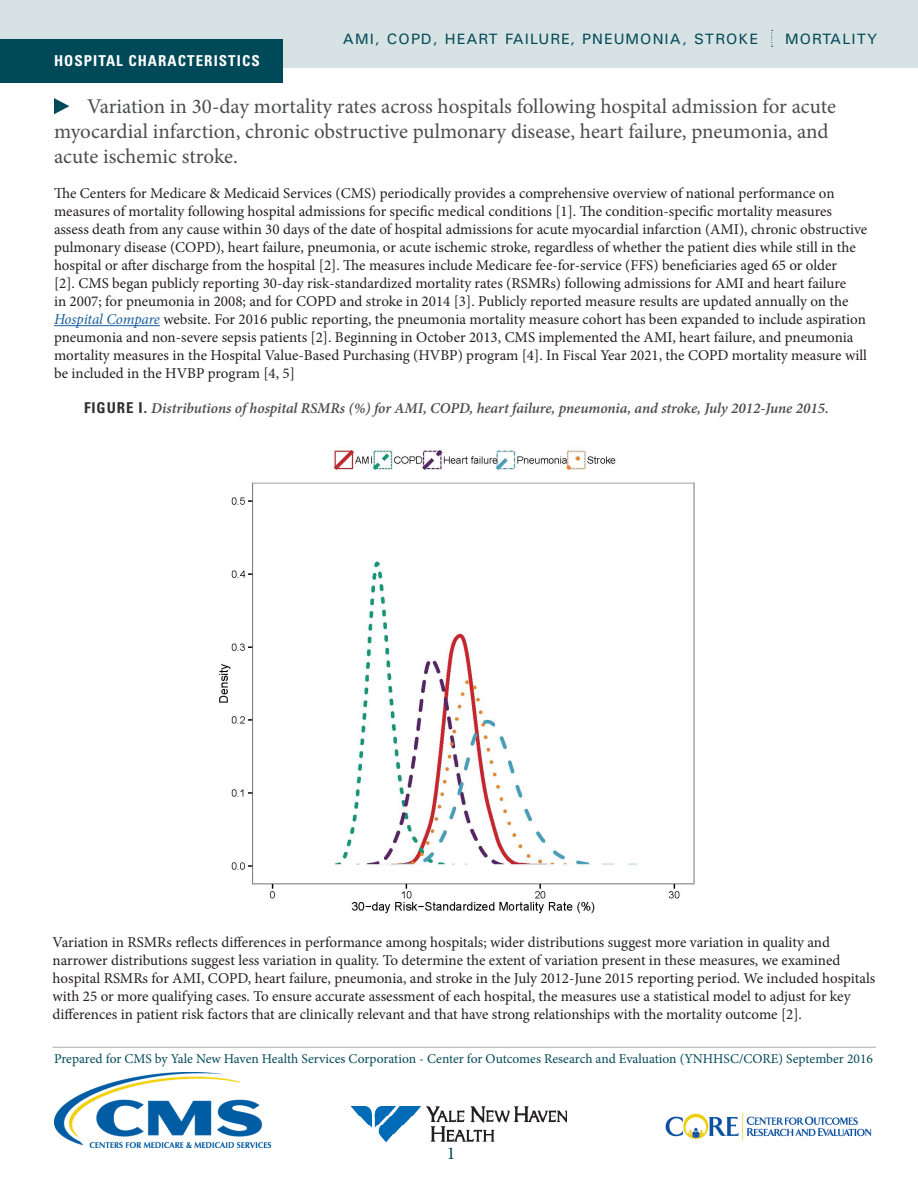
<style>
.page{position:relative;width:918px;height:1188px;background:#fff}
.page>*{position:absolute;margin:0;border:0;box-sizing:border-box;transform-origin:0 0}
.t1{font:21px/25.2px "Minion Pro";color:#4b4c4d}
.t2{font:18px "Minion Pro";color:#034958}
.t3{font:15px/18px "Minion Pro";color:#231f20}
.t4{font:italic 600 15px "Minion Pro";letter-spacing:-.005em;color:#4b4c4d}
.t5{font:15px "Univers";letter-spacing:.07em;color:#034958}
.t6{font:700 condensed 15px "Univers";letter-spacing:.07em;color:#fff}
.t7{font:13.5px "Minion Pro";color:#034958}
.s1{font-style:italic;color:#175d9e}
.s2{font-family:"Univers";font-weight:700;font-style:normal;font-stretch:condensed;color:#312f30}
</style>
<div class="page">
<hr style="left:54px;top:325px;width:106px;height:1px;background:#175d9e">
<div style="left:0;top:0;width:918px;height:68px;background:#d6e2e4"></div>
<svg style="left:771px;top:30px;width:2px;height:17px"></svg>
<hr style="left:52px;top:1047px;width:824px;height:1px;background:#a8a9ad">
<div style="left:0;top:39px;width:283px;height:43px;background:#004958"></div>
<svg style="left:54px;top:98px;width:15px;height:16px"></svg>
<img style="left:219px;top:446px;width:476px;height:468px">
<img style="left:54px;top:1073px;width:216px;height:75px">
<img style="left:665px;top:1112px;width:207px;height:29px">
<img style="left:351px;top:1107px;width:216px;height:35px">
<p class="t5" style="left:343px;top:29px;width:417px">AMI, COPD, HEART FAILURE, PNEUMONIA, STROKE</p>
<p class="t5" style="left:785px;top:29px;width:94px">MORTALITY</p>
<p class="t6" style="left:54px;top:51px;width:207px">HOSPITAL CHARACTERISTICS</p>
<h1 class="t1" style="left:54px;top:94px;width:784px;text-indent:33px">Variation in 30-day mortality rates across hospitals following hospital admission for acute myocardial infarction, chronic obstructive pulmonary disease, heart failure, pneumonia, and acute ischemic stroke.</h1>
<p class="t3" style="left:54px;top:184px;width:815px">The Centers for Medicare &amp; Medicaid Services (CMS) periodically provides a comprehensive overview of national performance on measures of mortality following hospital admissions for specific medical conditions [1]. The condition-specific mortality measures assess death from any cause within 30 days of the date of hospital admissions for acute myocardial infarction (AMI), chronic obstructive pulmonary disease (COPD), heart failure, pneumonia, or acute ischemic stroke, regardless of whether the patient dies while still in the hospital or after discharge from the hospital [2]. The measures include Medicare fee-for-service (FFS) beneficiaries aged 65 or older<br>[2]. CMS began publicly reporting 30-day risk-standardized mortality rates (RSMRs) following admissions for AMI and heart failure<br>in 2007; for pneumonia in 2008; and for COPD and stroke in 2014 [3]. Publicly reported measure results are updated annually on the <span class="s1">Hospital Compare</span> website. For 2016 public reporting, the pneumonia mortality measure cohort has been expanded to include aspiration pneumonia and non-severe sepsis patients [2]. Beginning in October 2013, CMS implemented the AMI, heart failure, and pneumonia mortality measures in the Hospital Value-Based Purchasing (HVBP) program [4]. In Fiscal Year 2021, the COPD mortality measure will be included in the HVBP program [4, 5]</p>
<p class="t4" style="left:84px;top:398px;width:746px"><span class="s2">FIGURE I.</span> Distributions of hospital RSMRs (%) for AMI, COPD, heart failure, pneumonia, and stroke, July 2012-June 2015.</p>
<p class="t3" style="left:53px;top:934px;width:824px">Variation in RSMRs reflects differences in performance among hospitals; wider distributions suggest more variation in quality and narrower distributions suggest less variation in quality. To determine the extent of variation present in these measures, we examined hospital RSMRs for AMI, COPD, heart failure, pneumonia, and stroke in the July 2012-June 2015 reporting period. We included hospitals with 25 or more qualifying cases. To ensure accurate assessment of each hospital, the measures use a statistical model to adjust for key differences in patient risk factors that are clinically relevant and that have strong relationships with the mortality outcome [2].</p>
<p class="t7" style="left:54px;top:1049px;width:820px">Prepared for CMS by Yale New Haven Health Services Corporation - Center for Outcomes Research and Evaluation (YNHHSC/CORE) September 2016</p>
<p class="t2" style="left:447px;top:1141px;width:10px">1</p>
</div>
